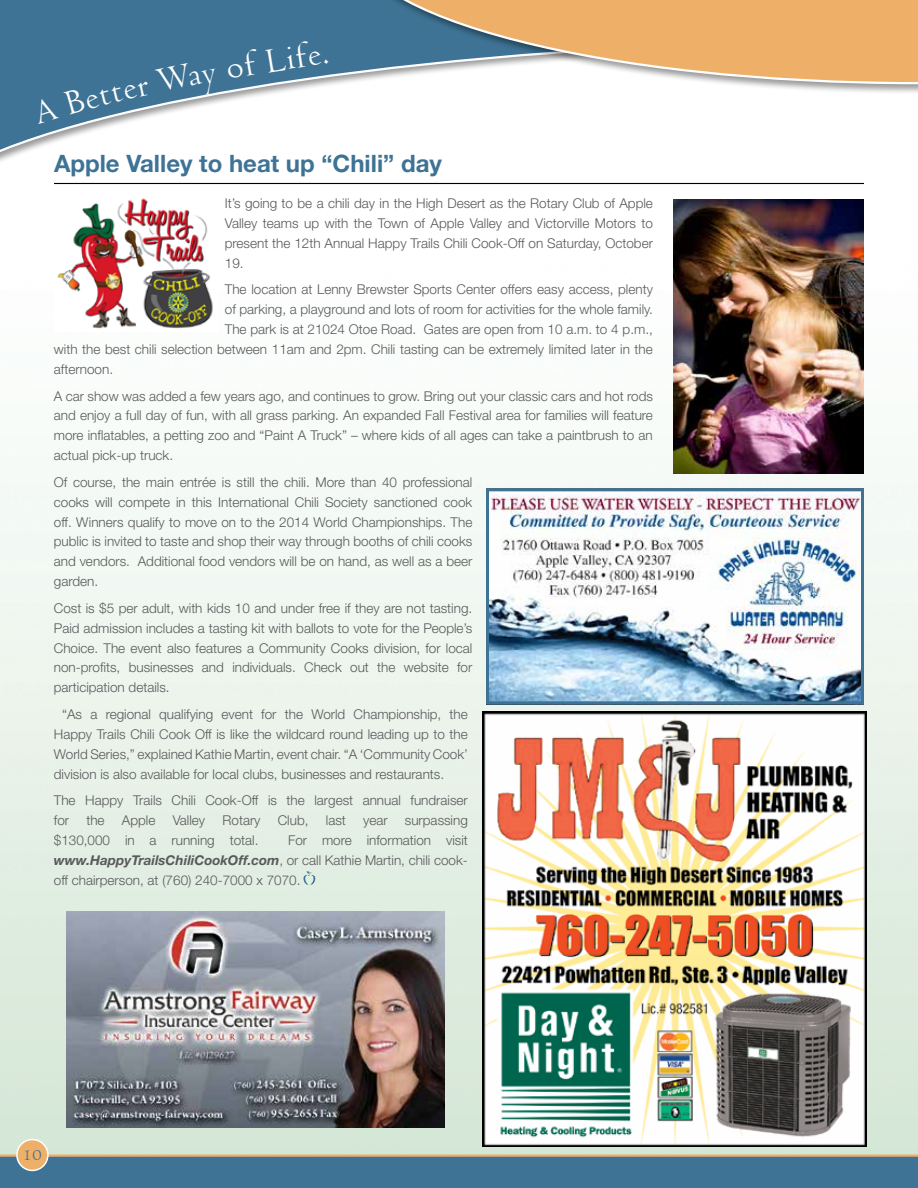
<style>
.page{position:relative;width:918px;height:1188px;background:#fff}
.page>*{position:absolute;margin:0;border:0;box-sizing:border-box;transform-origin:0 0}
.t1{font:700 24px "Helvetica Neue";color:#3e7395}
.t2{font:19.5px "Venetian 301 BT";color:#3e7395}
.t3{font:300 13.5px/19.8px "Helvetica Neue";color:#58595b;text-align:justify}
.s1{font-weight:700;font-style:italic}
</style>
<div class="page">
<img style="left:0;top:182px;width:918px;height:972px">
<div style="left:0;top:1156px;width:918px;height:32px;background:#3e7395"></div>
<hr style="left:0;top:1154px;width:918px;height:3px;background:#eeaf68">
<div style="left:17px;top:1140px;width:31px;height:30px;background:#eeaf68;border-radius:50%"></div>
<div style="left:16px;top:1139px;width:33px;height:32px;border:2px solid #fff;border-radius:50%"></div>
<svg style="left:0;top:0;width:348px;height:161px"></svg>
<div style="left:348px;top:0;width:570px;height:94px;background:#000;opacity:.4"></div>
<svg style="left:350px;top:0;width:568px;height:84px;background:#ceb089"></svg>
<hr style="left:54px;top:183px;width:810px;height:1px;background:#000">
<img style="left:674px;top:200px;width:189px;height:273px">
<img style="left:490px;top:492px;width:370px;height:208px">
<div style="left:486px;top:488px;width:378px;height:216px;border:3px solid #3e7395"></div>
<img style="left:66px;top:912px;width:378px;height:216px">
<img style="left:483px;top:711px;width:384px;height:435px">
<svg style="left:303px;top:871px;width:13px;height:14px"></svg>
<img style="left:54px;top:194px;width:164px;height:137px">
<svg style="left:32px;top:63px;width:188px;height:62px;background:#638ca7"></svg>
<div style="left:227px;top:41px;width:102px;height:38px;background:#3e7395"></div>
<h1 class="t1" style="left:54px;top:149px;width:389px">Apple Valley to heat up “Chili” day</h1>
<p class="t3" style="left:225px;top:193px;width:430px">It’s going to be a chili day in the High Desert as the Rotary Club of Apple Valley teams up with the Town of Apple Valley and Victorville Motors to present the 12th Annual Happy Trails Chili Cook-Off on Saturday, October 19.</p>
<p class="t3" style="left:225px;top:280px;width:430px">The location at Lenny Brewster Sports Center offers easy access, plenty</p>
<p class="t3" style="left:225px;top:299px;width:430px">of parking, a playground and lots of room for activities for the whole family.</p>
<p class="t3" style="left:225px;top:319px;width:430px">The park is at 21024 Otoe Road. Gates are open from 10 a.m. to 4 p.m.,</p>
<p class="t3" style="left:54px;top:339px;width:601px">with the best chili selection between 11am and 2pm. Chili tasting can be extremely limited later in the</p>
<p class="t3" style="left:54px;top:359px;width:61px">afternoon.</p>
<p class="t3" style="left:54px;top:386px;width:601px">A car show was added a few years ago, and continues to grow. Bring out your classic cars and hot rods and enjoy a full day of fun, with all grass parking. An expanded Fall Festival area for families will feature more inflatables, a petting zoo and “Paint A Truck” – where kids of all ages can take a paintbrush to an actual pick-up truck.</p>
<p class="t3" style="left:54px;top:472px;width:420px">Of course, the main entrée is still the chili. More than 40 professional cooks will compete in this International Chili Society sanctioned cook off. Winners qualify to move on to the 2014 World Championships. The public is invited to taste and shop their way through booths of chili cooks and vendors. Additional food vendors will be on hand, as well as a beer garden.</p>
<p class="t3" style="left:54px;top:598px;width:420px">Cost is $5 per adult, with kids 10 and under free if they are not tasting.<br>Paid admission includes a tasting kit with ballots to vote for the People’s Choice. The event also features a Community Cooks division, for local non-profits, businesses and individuals. Check out the website for participation details.</p>
<p class="t3" style="left:54px;top:704px;width:416px;text-indent:8px">“As a regional qualifying event for the World Championship, the Happy Trails Chili Cook Off is like the wildcard round leading up to the World Series,” explained Kathie Martin, event chair. “A ‘Community Cook’ division is also available for local clubs, businesses and restaurants.</p>
<p class="t3" style="left:54px;top:790px;width:415px">The Happy Trails Chili Cook-Off is the largest annual fundraiser for</p>
<p class="t3" style="left:86px;top:810px;width:20px">the</p>
<p class="t3" style="left:122px;top:810px;width:35px">Apple</p>
<p class="t3" style="left:173px;top:810px;width:34px">Valley</p>
<p class="t3" style="left:223px;top:810px;width:40px">Rotary</p>
<p class="t3" style="left:278px;top:810px;width:32px">Club,</p>
<p class="t3" style="left:326px;top:810px;width:21px">last</p>
<p class="t3" style="left:363px;top:810px;width:26px">year</p>
<p class="t3" style="left:405px;top:810px;width:64px">surpassing</p>
<p class="t3" style="left:54px;top:830px;width:206px">$130,000 in a running total.</p>
<p class="t3" style="left:54px;top:830px;width:416px;text-indent:234px">For more information visit <span class="s1">www.HappyTrailsChiliCookOff.com</span>, or call Kathie Martin, chili cook&shy;off chairperson, at (760) 240-7000 x 7070.</p>
<h2 class="t2" style="left:22px;top:1143px;width:21px">10</h2>
</div>
